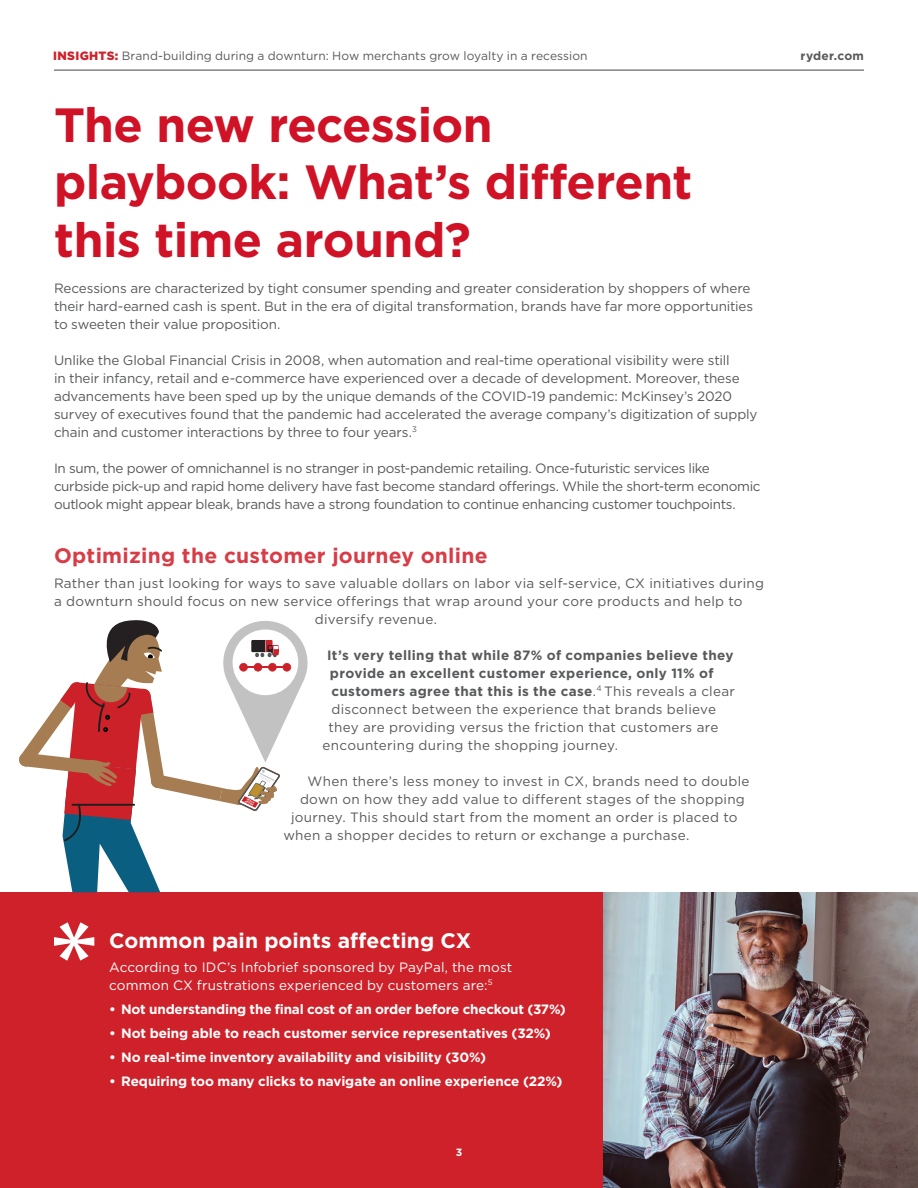
<style>
.page{position:relative;width:918px;height:1188px;background:#fff}
.page>*{position:absolute;margin:0;border:0;box-sizing:border-box;transform-origin:0 0}
.t1{font:700 48px/57.6px "Gotham";letter-spacing:-.015em;color:#cf1226}
.t2{font:700 21px "Gotham";letter-spacing:.015em;color:#d83d47}
.t3{font:700 21px "Gotham";color:#fff}
.t4{font:13.5px/18px "Gotham";letter-spacing:-.005em;color:#58595b}
.t5{font:13.5px "Gotham";letter-spacing:.02em;color:#58595b}
.t6{font:13.5px/18px "Gotham";letter-spacing:-.025em;color:#58595b}
.t7{font:700 13.5px "Gotham";letter-spacing:-.01em;color:#fff}
.t8{font:700 13.5px "Gotham";letter-spacing:.025em;color:#58595b}
.t9{font:13.5px/17.2px "Gotham";letter-spacing:.01em;color:#fff}
.t10{font:13.5px "Gotham";letter-spacing:.025em;color:#58595b}
.t11{font:13.5px "Gotham";letter-spacing:.015em;color:#58595b}
.t12{font:12px "Gotham";letter-spacing:.005em;color:#58595b}
.t13{font:700 12px "Gotham";letter-spacing:.02em;color:#58595b}
.t14{font:700 10.5px "Gotham";color:#fff}
.t15{font:700 2.4px/2.4px "Gotham";color:#fff}
.s1{font-weight:900;color:#cf2129}
.s2{font-weight:400}
</style>
<div class="page">
<hr style="left:54px;top:70px;width:810px;height:1px;background:#58595b">
<div style="left:0;top:892px;width:603px;height:296px;background:#cf2129"></div>
<svg style="left:54px;top:922px;width:40px;height:39px"></svg>
<img style="left:603px;top:892px;width:315px;height:296px">
<svg style="left:19px;top:620px;width:289px;height:272px"></svg>
<p class="t12" style="left:53px;top:48px;width:536px"><span class="s1">INSIGHTS:</span> Brand-building during a downturn: How merchants grow loyalty in a recession</p>
<p class="t13" style="left:801px;top:48px;width:65px">ryder.com</p>
<h1 class="t1" style="left:54px;top:96px;width:640px">The new recession playbook: What’s different this time around?</h1>
<p class="t4" style="left:54px;top:279px;width:701px">Recessions are characterized by tight consumer spending and greater consideration by shoppers of where their hard-earned cash is spent. But in the era of digital transformation, brands have far more opportunities to sweeten their value proposition.</p>
<p class="t4" style="left:54px;top:351px;width:705px">Unlike the Global Financial Crisis in 2008, when automation and real-time operational visibility were still<br>in their infancy, retail and e-commerce have experienced over a decade of development. Moreover, these advancements have been sped up by the unique demands of the COVID-19 pandemic: McKinsey’s 2020 survey of executives found that the pandemic had accelerated the average company’s digitization of supply chain and customer interactions by three to four years.<sup>3</sup></p>
<p class="t6" style="left:54px;top:459px;width:708px">In sum, the power of omnichannel is no stranger in post-pandemic retailing. Once-futuristic services like curbside pick-up and rapid home delivery have fast become standard offerings. While the short-term economic outlook might appear bleak, brands have a strong foundation to continue enhancing customer touchpoints.</p>
<h2 class="t2" style="left:54px;top:541px;width:435px">Optimizing the customer journey online</h2>
<p class="t5" style="left:54px;top:574px;width:712px">Rather than just looking for ways to save valuable dollars on labor via self-service, CX initiatives during</p>
<p class="t5" style="left:54px;top:592px;width:690px">a downturn should focus on new service offerings that wrap around your core products and help to</p>
<p class="t11" style="left:315px;top:610px;width:124px">diversify revenue.</p>
<p class="t8" style="left:327px;top:646px;width:408px">It’s very telling that while 87% of companies believe they</p>
<p class="t8" style="left:330px;top:664px;width:385px">provide an excellent customer experience, only 11% of</p>
<p class="t8" style="left:331px;top:682px;width:405px">customers agree that this is the case<span class="s2">.</span><sup>4</sup> <span class="s2">This reveals a clear</span></p>
<p class="t10" style="left:332px;top:700px;width:386px">disconnect between the experience that brands believe</p>
<p class="t5" style="left:329px;top:718px;width:391px">they are providing versus the friction that customers are</p>
<p class="t5" style="left:323px;top:736px;width:297px">encountering during the shopping journey.</p>
<p class="t5" style="left:308px;top:772px;width:444px">When there’s less money to invest in CX, brands need to double</p>
<p class="t5" style="left:300px;top:790px;width:446px">down on how they add value to different stages of the shopping</p>
<p class="t5" style="left:291px;top:808px;width:448px">journey. This should start from the moment an order is placed to</p>
<p class="t5" style="left:284px;top:826px;width:408px">when a shopper decides to return or exchange a purchase.</p>
<p class="t15" style="left:247px;top:797px;width:11px;rotate:27deg">TRACK<br>ORDER</p>
<h2 class="t3" style="left:109px;top:927px;width:363px">Common pain points affecting CX</h2>
<p class="t9" style="left:109px;top:959px;width:405px">According to IDC’s Infobrief sponsored by PayPal, the most common CX frustrations experienced by customers are:<sup>5</sup></p>
<p class="t7" style="left:109px;top:1000px;width:458px">• Not understanding the final cost of an order before checkout (37%)</p>
<p class="t7" style="left:109px;top:1024px;width:443px">• Not being able to reach customer service representatives (32%)</p>
<p class="t7" style="left:109px;top:1048px;width:378px">• No real-time inventory availability and visibility (30%)</p>
<p class="t7" style="left:109px;top:1072px;width:455px">• Requiring too many clicks to navigate an online experience (22%)</p>
<p class="t14" style="left:456px;top:1145px;width:8px">3</p>
</div>
